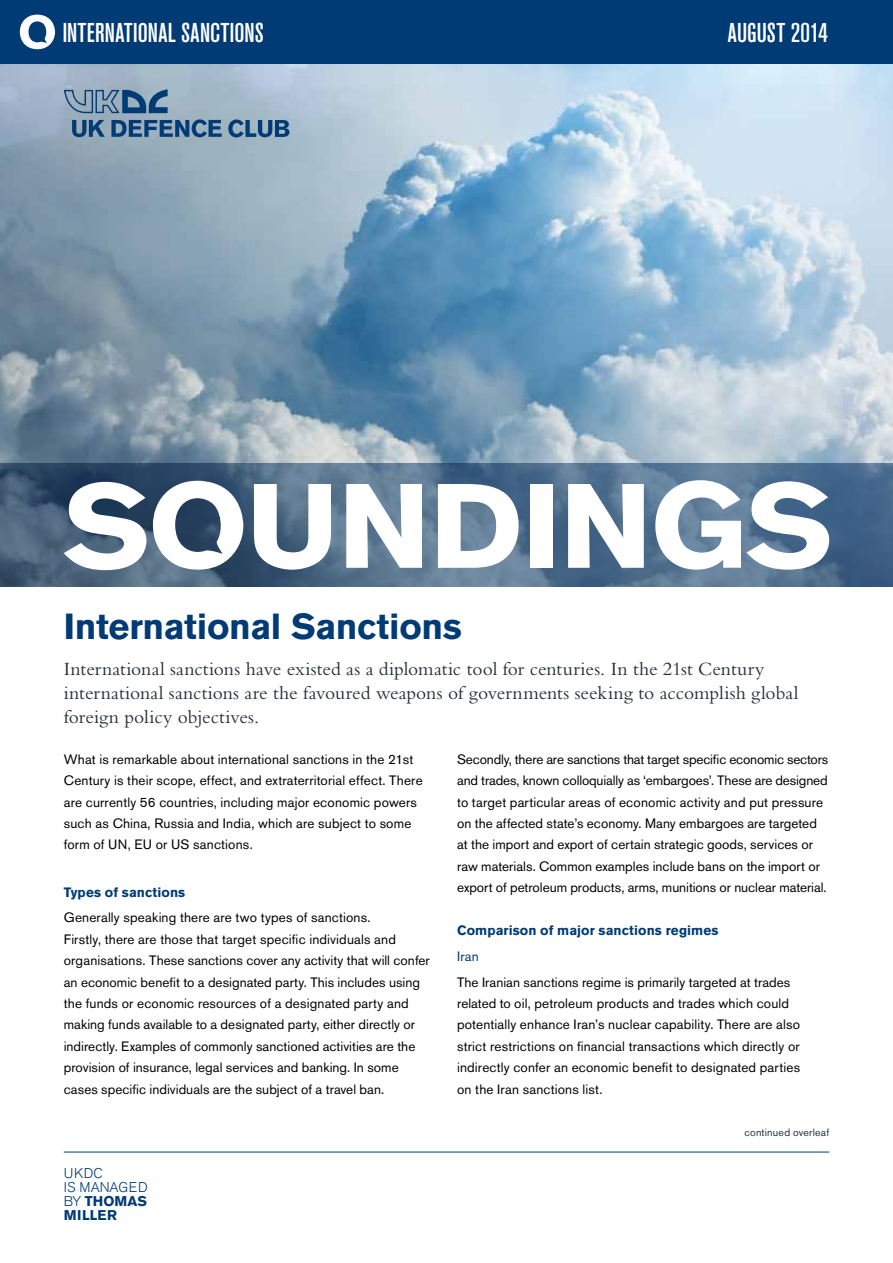
<style>
.page{position:relative;width:893px;height:1263px;background:#fff}
.page>*{position:absolute;margin:0;border:0;box-sizing:border-box;transform-origin:0 0}
.t1{font:700 36px "Akzidenz Grotesk BE";letter-spacing:-.01em;color:#003b75}
.t2{font:500 condensed 27px "Akzidenz Grotesk BE";letter-spacing:.005em;color:#fff}
.t3{font:19.5px/24px "Bembo";color:#25303b}
.t4{font:300 14.1px/14.1px "Akzidenz Grotesk BE";letter-spacing:.02em;color:#003b75}
.t5{font:13.5px/21.5px "Akzidenz Grotesk BE";letter-spacing:.005em;color:#000}
.t6{font:700 13.5px "Akzidenz Grotesk BE";letter-spacing:.01em;color:#003b75}
.t7{font:13.5px "Akzidenz Grotesk BE";color:#003b75}
.t8{font:10.5px "Akzidenz Grotesk BE";letter-spacing:.02em;color:#25303b}
.s1{font-weight:700}
</style>
<div class="page">
<img style="left:0;top:64px;width:893px;height:399px">
<svg style="left:0;top:463px;width:893px;height:124px;background:#4b6885"></svg>
<div style="left:0;top:0;width:893px;height:64px;background:#003b75"></div>
<svg style="left:72px;top:120px;width:33px;height:17px"></svg>
<svg style="left:111px;top:119px;width:111px;height:18px;background:#497197"></svg>
<svg style="left:228px;top:119px;width:61px;height:18px"></svg>
<svg style="left:64px;top:89px;width:104px;height:24px;background:#6183a1"></svg>
<hr style="left:64px;top:1152px;width:765px;height:1px;background:#003b75">
<svg style="left:20px;top:15px;width:35px;height:34px"></svg>
<svg style="left:64px;top:482px;width:82px;height:88px"></svg>
<svg style="left:153px;top:481px;width:90px;height:89px"></svg>
<svg style="left:254px;top:484px;width:77px;height:86px"></svg>
<svg style="left:346px;top:484px;width:76px;height:84px"></svg>
<svg style="left:438px;top:484px;width:81px;height:84px"></svg>
<div style="left:530px;top:484px;width:23px;height:84px;background:#fff"></div>
<svg style="left:568px;top:484px;width:76px;height:84px"></svg>
<svg style="left:655px;top:480px;width:174px;height:90px"></svg>
<h2 class="t2" style="left:63px;top:18px;width:203px">INTERNATIONAL SANCTIONS</h2>
<h2 class="t2" style="left:728px;top:18px;width:102px">AUGUST 2014</h2>
<h1 class="t1" style="left:64px;top:605px;width:400px">International Sanctions</h1>
<h3 class="t3" style="left:64px;top:656px;width:736px">International sanctions have existed as a diplomatic tool for centuries. In the 21st Century international sanctions are the favoured weapons of governments seeking to accomplish global foreign policy objectives.</h3>
<p class="t5" style="left:64px;top:748px;width:360px">What is remarkable about international sanctions in the 21st Century is their scope, effect, and extraterritorial effect. There are currently 56 countries, including major economic powers such as China, Russia and India, which are subject to some form of UN, EU or US sanctions.</p>
<p class="t6" style="left:64px;top:884px;width:123px">Types of sanctions</p>
<p class="t5" style="left:64px;top:907px;width:368px">Generally speaking there are two types of sanctions.<br>Firstly, there are those that target specific individuals and organisations. These sanctions cover any activity that will confer an economic benefit to a designated party. This includes using the funds or economic resources of a designated party and making funds available to a designated party, either directly or indirectly. Examples of commonly sanctioned activities are the provision of insurance, legal services and banking. In some cases specific individuals are the subject of a travel ban.</p>
<p class="t4" style="left:64px;top:1167px;width:85px">UKDC<br>IS MANAGED<br>BY <span class="s1">THOMAS<br>MILLER</span></p>
<p class="t5" style="left:457px;top:748px;width:373px">Secondly, there are sanctions that target specific economic sectors and trades, known colloquially as ‘embargoes’. These are designed to target particular areas of economic activity and put pressure on the affected state’s economy. Many embargoes are targeted at the import and export of certain strategic goods, services or raw materials. Common examples include bans on the import or export of petroleum products, arms, munitions or nuclear material.</p>
<p class="t6" style="left:457px;top:923px;width:263px">Comparison of major sanctions regimes</p>
<p class="t7" style="left:457px;top:948px;width:23px">Iran</p>
<p class="t5" style="left:457px;top:971px;width:344px">The Iranian sanctions regime is primarily targeted at trades related to oil, petroleum products and trades which could potentially enhance Iran’s nuclear capability. There are also strict restrictions on financial transactions which directly or indirectly confer an economic benefit to designated parties on the Iran sanctions list.</p>
<p class="t8" style="left:744px;top:1125px;width:86px">continued overleaf</p>
</div>
